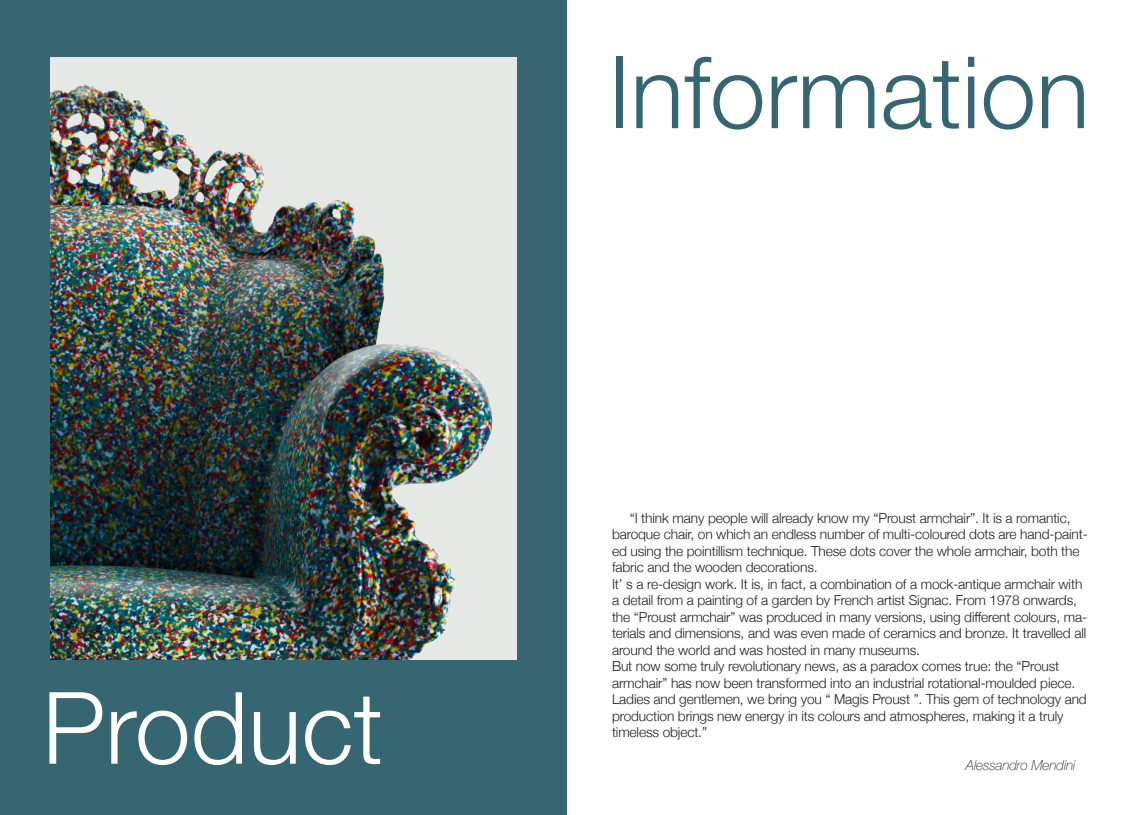
<style>
.page{position:relative;width:1134px;height:815px;background:#fff}
.page>*{position:absolute;margin:0;border:0;box-sizing:border-box;transform-origin:0 0}
.t1{font:300 100px "Helvetica Neue";color:#366671}
.t2{font:300 100px "Helvetica Neue";color:#fff}
.t3{font:300 13.75px/16.5px "Helvetica Neue";letter-spacing:-.01em;color:#231f20}
.t4{font:italic 100 13.75px "Helvetica Neue";letter-spacing:-.01em;color:#231f20}
</style>
<div class="page">
<div style="left:0;top:0;width:567px;height:815px;background:#366671"></div>
<img style="left:50px;top:57px;width:466px;height:603px">
<h1 class="t2" style="left:42px;top:691px;width:342px">Product</h1>
<h1 class="t1" style="left:608px;top:12px;width:483px">Information</h1>
<p class="t3" style="left:612px;top:508px;width:477px;text-indent:18px">“I think many people will already know my “Proust armchair”. It is a romantic, baroque chair, on which an endless number of multi-coloured dots are hand-paint&shy;ed using the pointillism technique. These dots cover the whole armchair, both the fabric and the wooden decorations.<br>It’ s a re-design work. It is, in fact, a combination of a mock-antique armchair with a detail from a painting of a garden by French artist Signac. From 1978 onwards, the “Proust armchair” was produced in many versions, using different colours, ma&shy;terials and dimensions, and was even made of ceramics and bronze. It travelled all around the world and was hosted in many museums.<br>But now some truly revolutionary news, as a paradox comes true: the “Proust armchair” has now been transformed into an industrial rotational-moulded piece.<br>Ladies and gentlemen, we bring you “ Magis Proust ”. This gem of technology and production brings new energy in its colours and atmospheres, making it a truly timeless object.”</p>
<p class="t4" style="left:966px;top:757px;width:111px">Alessandro Mendini</p>
</div>
